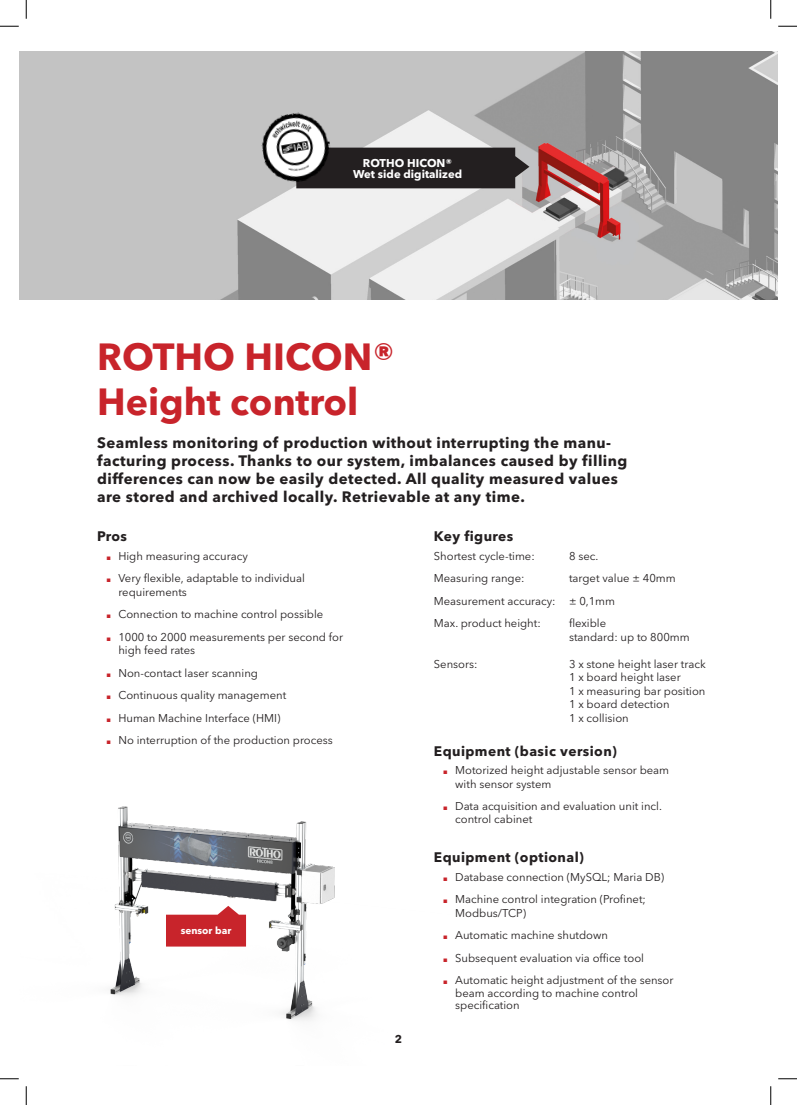
<style>
.page{position:relative;width:797px;height:1105px;background:#fff}
.page>*{position:absolute;margin:0;border:0;box-sizing:border-box;transform-origin:0 0}
.t1{font:700 37.5px "Avenir Next LT Pro";color:#c8242b}
.t2{font:700 15px/18px "Avenir Next LT Pro";letter-spacing:.03em;color:#231f20}
.t3{font:700 13.75px "Avenir Next LT Pro";letter-spacing:.03em;color:#231f20}
.t4{font:11.25px/13.5px "Avenir Next LT Pro";color:#231f20}
.t5{font:700 11.25px "Avenir Next LT Pro";color:#fff}
.t6{font:700 11.25px "Avenir Next LT Pro";color:#231f20}
.t7{font:700 10px "Avenir Next LT Pro";color:#fff}
.s1{font-family:"Arial";font-size:7.5px;color:#c8242b}
</style>
<div class="page">
<img style="left:19px;top:51px;width:758px;height:248px">
<img style="left:110px;top:806px;width:225px;height:215px">
<svg style="left:166px;top:906px;width:80px;height:40px"></svg>
<svg style="left:262px;top:114px;width:267px;height:74px"></svg>
<img style="left:257px;top:108px;width:78px;height:79px">
<svg style="left:0;top:25px;width:19px;height:2px"></svg>
<svg style="left:778px;top:25px;width:19px;height:2px"></svg>
<svg style="left:0;top:1078px;width:19px;height:1px"></svg>
<svg style="left:778px;top:1078px;width:19px;height:1px"></svg>
<svg style="left:25px;top:0;width:2px;height:19px"></svg>
<svg style="left:25px;top:1086px;width:2px;height:19px"></svg>
<svg style="left:770px;top:0;width:1px;height:19px"></svg>
<svg style="left:770px;top:1086px;width:1px;height:19px"></svg>
<p class="t5" style="left:363px;top:156px;width:91px">ROTHO HICON®</p>
<p class="t5" style="left:353px;top:167px;width:110px">Wet side digitalized</p>
<p class="t1" style="left:97px;top:334px;width:299px">ROTHO HICON®</p>
<p class="t1" style="left:97px;top:379px;width:263px">Height control</p>
<p class="t2" style="left:97px;top:433px;width:531px">Seamless monitoring of production without interrupting the manu&shy;facturing process. Thanks to our system, imbalances caused by filling differences can now be easily detected. All quality measured values are stored and archived locally. Retrievable at any time.</p>
<p class="t3" style="left:97px;top:528px;width:31px">Pros</p>
<p class="t4" style="left:106px;top:549px;width:143px"><span class="s1">■</span> High measuring accuracy</p>
<p class="t4" style="left:118px;top:572px;width:188px;text-indent:-12px"><span class="s1">■</span> Very flexible, adaptable to individual requirements</p>
<p class="t4" style="left:106px;top:608px;width:218px"><span class="s1">■</span> Connection to machine control possible</p>
<p class="t4" style="left:118px;top:630px;width:226px;text-indent:-12px"><span class="s1">■</span> 1000 to 2000 measurements per second for high feed rates</p>
<p class="t4" style="left:106px;top:666px;width:153px"><span class="s1">■</span> Non-contact laser scanning</p>
<p class="t4" style="left:106px;top:689px;width:181px"><span class="s1">■</span> Continuous quality management</p>
<p class="t4" style="left:106px;top:711px;width:176px"><span class="s1">■</span> Human Machine Interface (HMI)</p>
<p class="t4" style="left:106px;top:734px;width:228px"><span class="s1">■</span> No interruption of the production process</p>
<p class="t7" style="left:181px;top:924px;width:52px">sensor bar</p>
<p class="t6" style="left:395px;top:1032px;width:9px">2</p>
<p class="t3" style="left:434px;top:528px;width:81px">Key figures</p>
<p class="t4" style="left:434px;top:549px;width:102px">Shortest cycle-time:</p>
<p class="t4" style="left:569px;top:549px;width:31px">8 sec.</p>
<p class="t4" style="left:434px;top:572px;width:92px">Measuring range:</p>
<p class="t4" style="left:569px;top:572px;width:108px">target value ± 40mm</p>
<p class="t4" style="left:434px;top:594px;width:183px">Measurement accuracy: ± 0,1mm</p>
<p class="t4" style="left:434px;top:617px;width:108px">Max. product height:</p>
<p class="t4" style="left:569px;top:617px;width:39px">flexible</p>
<p class="t4" style="left:569px;top:630px;width:122px">standard: up to 800mm</p>
<p class="t4" style="left:434px;top:657px;width:45px">Sensors:</p>
<p class="t4" style="left:569px;top:657px;width:138px">3 x stone height laser track</p>
<p class="t4" style="left:569px;top:671px;width:113px">1 x board height laser</p>
<p class="t4" style="left:569px;top:684px;width:138px">1 x measuring bar position</p>
<p class="t4" style="left:569px;top:698px;width:102px">1 x board detection</p>
<p class="t4" style="left:569px;top:711px;width:61px">1 x collision</p>
<p class="t3" style="left:434px;top:743px;width:184px">Equipment (basic version)</p>
<p class="t4" style="left:455px;top:764px;width:215px;text-indent:-12px"><span class="s1">■</span> Motorized height adjustable sensor beam with sensor system</p>
<p class="t4" style="left:455px;top:800px;width:208px;line-height:12.5px;text-indent:-12px"><span class="s1">■</span> Data acquisition and evaluation unit incl. control cabinet</p>
<p class="t3" style="left:434px;top:849px;width:151px">Equipment (optional)</p>
<p class="t4" style="left:443px;top:870px;width:222px"><span class="s1">■</span> Database connection (MySQL; Maria DB)</p>
<p class="t4" style="left:455px;top:893px;width:192px;text-indent:-12px"><span class="s1">■</span> Machine control integration (Profinet;<br>Modbus/TCP)</p>
<p class="t4" style="left:443px;top:929px;width:166px"><span class="s1">■</span> Automatic machine shutdown</p>
<p class="t4" style="left:443px;top:951px;width:202px"><span class="s1">■</span> Subsequent evaluation via office tool</p>
<p class="t4" style="left:455px;top:974px;width:220px;line-height:12.5px;text-indent:-12px"><span class="s1">■</span> Automatic height adjustment of the sensor beam according to machine control specification</p>
</div>
